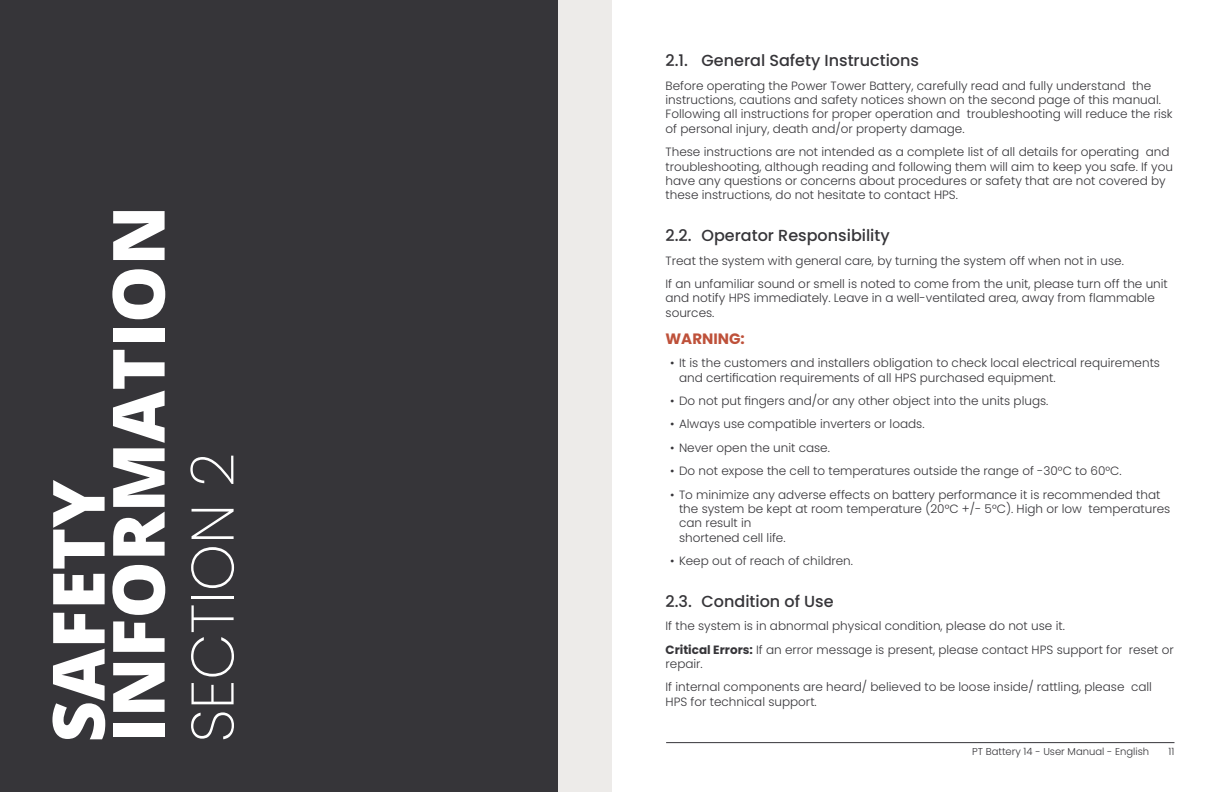
<style>
.page{position:relative;width:1224px;height:792px;background:#fff}
.page>*{position:absolute;margin:0;border:0;box-sizing:border-box;transform-origin:0 0}
.Section_header{font:800 72px "Open Sans";color:#fff}
.paragraph{font:200 60px "Poppins";color:#fff}
.Sub_section_header_1{font:500 16px "Poppins";color:#363539}
.paragraph-2{font:700 15px "Poppins";color:#be513a}
.paragraph-3{font:300 12px/14.4px "Poppins";color:#363539}
.t1{font:300 10px "Poppins";color:#363539}
.s1{font-weight:700}
</style>
<div class="page">
<hr style="left:666px;top:742px;width:508px;height:1px;background:#363539">
<div style="left:0;top:0;width:558px;height:792px;background:#363539"></div>
<div style="left:558px;top:0;width:54px;height:792px;background:#edebe9"></div>
<p class="Section_header" style="left:84px;top:742px;width:538px;rotate:-90deg">INFORMATION</p>
<p class="Section_header" style="left:24px;top:742px;width:264px;rotate:-90deg">SAFETY</p>
<p class="paragraph" style="left:178px;top:742px;width:291px;rotate:-90deg">SECTION 2</p>
<p class="Sub_section_header_1" style="left:666px;top:51px;width:255px">2.1. General Safety Instructions</p>
<p class="paragraph-3" style="left:666px;top:78px;width:509px">Before operating the Power Tower Battery, carefully read and fully understand the instructions, cautions and safety notices shown on the second page of this manual.<br>Following all instructions for proper operation and troubleshooting will reduce the risk of personal injury, death and/or property damage.</p>
<p class="paragraph-3" style="left:666px;top:145px;width:509px">These instructions are not intended as a complete list of all details for operating and troubleshooting, although reading and following them will aim to keep you safe. If you have any questions or concerns about procedures or safety that are not covered by these instructions, do not hesitate to contact HPS.</p>
<p class="Sub_section_header_1" style="left:666px;top:226px;width:226px">2.2. Operator Responsibility</p>
<p class="paragraph-3" style="left:666px;top:253px;width:460px">Treat the system with general care, by turning the system off when not in use.</p>
<p class="paragraph-3" style="left:666px;top:277px;width:504px">If an unfamiliar sound or smell is noted to come from the unit, please turn off the unit and notify HPS immediately. Leave in a well-ventilated area, away from flammable sources.</p>
<p class="paragraph-2" style="left:666px;top:330px;width:81px">WARNING:</p>
<p class="paragraph-3" style="left:679px;top:356px;width:483px;text-indent:-9px">• It is the customers and installers obligation to check local electrical requirements and certification requirements of all HPS purchased equipment.</p>
<p class="paragraph-3" style="left:670px;top:394px;width:380px">• Do not put fingers and/or any other object into the units plugs.</p>
<p class="paragraph-3" style="left:670px;top:417px;width:256px">• Always use compatible inverters or loads.</p>
<p class="paragraph-3" style="left:670px;top:440px;width:161px">• Never open the unit case.</p>
<p class="paragraph-3" style="left:670px;top:464px;width:453px">• Do not expose the cell to temperatures outside the range of -30°C to 60°C.</p>
<p class="paragraph-3" style="left:679px;top:487px;width:493px;text-indent:-9px">• To minimize any adverse effects on battery performance it is recommended that the system be kept at room temperature (20°C +/- 5°C). High or low temperatures can result in<br>shortened cell life.</p>
<p class="paragraph-3" style="left:670px;top:554px;width:185px">• Keep out of reach of children.</p>
<p class="Sub_section_header_1" style="left:666px;top:592px;width:170px">2.3. Condition of Use</p>
<p class="paragraph-3" style="left:666px;top:619px;width:401px">If the system is in abnormal physical condition, please do not use it.</p>
<p class="paragraph-3" style="left:666px;top:642px;width:510px"><span class="s1">Critical Errors:</span> If an error message is present, please contact HPS support for reset or repair.</p>
<p class="paragraph-3" style="left:666px;top:680px;width:488px">If internal components are heard/ believed to be loose inside/ rattling, please call<br>HPS for technical support.</p>
<p class="t1" style="left:972px;top:746px;width:179px">PT Battery 14 - User Manual - English</p>
<p class="t1" style="left:1169px;top:746px;width:7px">11</p>
</div>
